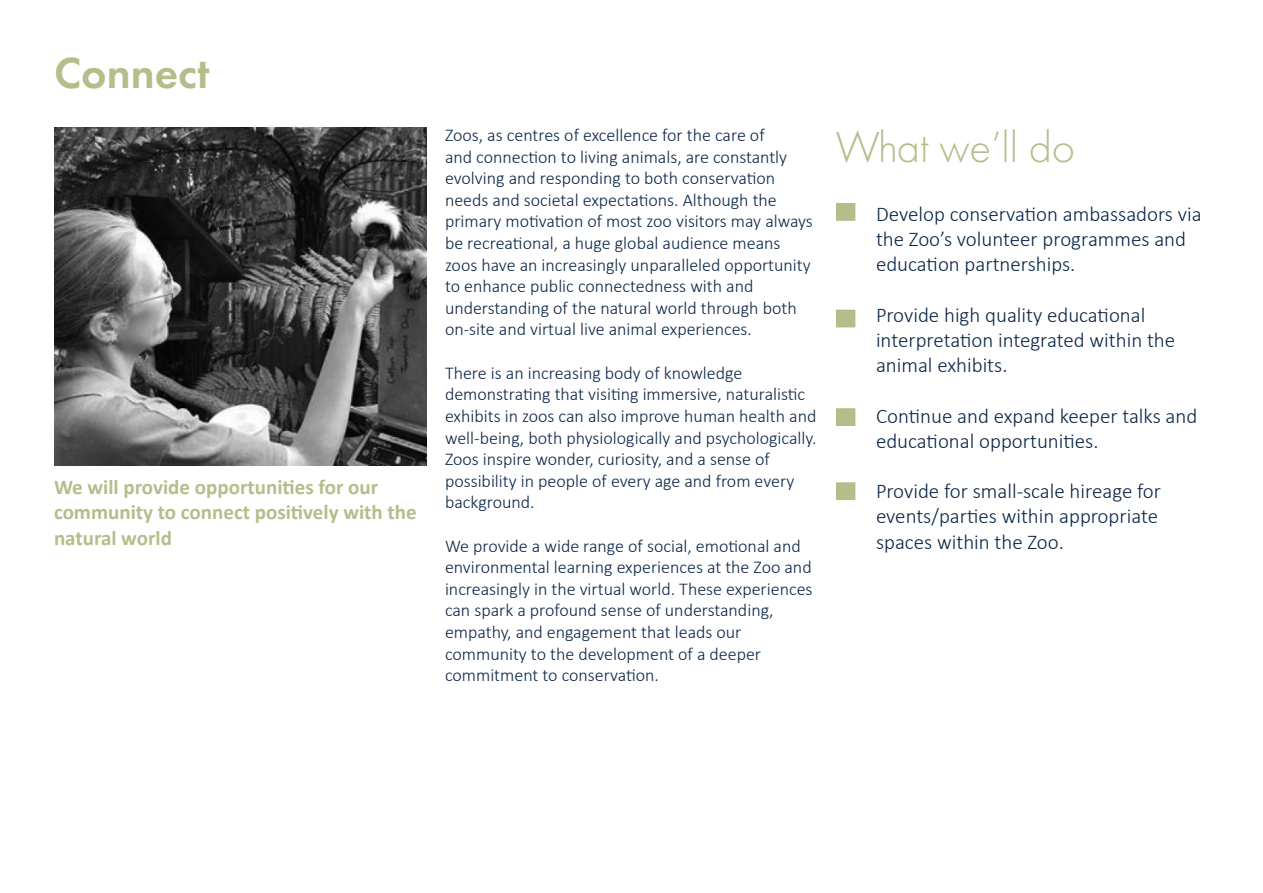
<style>
.page{position:relative;width:1263px;height:893px;background:#fff}
.page>*{position:absolute;margin:0;border:0;box-sizing:border-box;transform-origin:0 0}
.t1{font:300 45px "Futura PT";color:#b5bd8b}
.t2{font:600 45px "Futura PT";color:#b5bd8b}
.t3{font:300 21px/25.2px "Calibri";color:#0b2646}
.t4{font:700 21px/25.2px "Calibri";color:#b5bd8b}
.t5{font:300 18px/21.6px "Calibri";color:#0b2646}
</style>
<div class="page">
<img style="left:54px;top:128px;width:373px;height:338px">
<div style="left:836px;top:203px;width:19px;height:18px;background:#b5bd8b;border:2px solid #b5bd8b"></div>
<div style="left:836px;top:310px;width:19px;height:17px;background:#b5bd8b"></div>
<div style="left:836px;top:408px;width:19px;height:18px;background:#b5bd8b;border:2px solid #b5bd8b"></div>
<div style="left:836px;top:482px;width:19px;height:18px;background:#b5bd8b;border:2px solid #b5bd8b"></div>
<p class="t2" style="left:54px;top:45px;width:157px">Connect</p>
<p class="t4" style="left:54px;top:474px;width:364px">We will provide opportunities for our community to connect positively with the natural world</p>
<p class="t5" style="left:445px;top:124px;width:369px">Zoos, as centres of excellence for the care of<br>and connection to living animals, are constantly evolving and responding to both conservation needs and societal expectations. Although the primary motivation of most zoo visitors may always be recreational, a huge global audience means zoos have an increasingly unparalleled opportunity to enhance public connectedness with and understanding of the natural world through both on-site and virtual live animal experiences.</p>
<p class="t5" style="left:445px;top:362px;width:373px">There is an increasing body of knowledge demonstrating that visiting immersive, naturalistic exhibits in zoos can also improve human health and well-being, both physiologically and psychologically.</p>
<p class="t5" style="left:445px;top:448px;width:351px">Zoos inspire wonder, curiosity, and a sense of possibility in people of every age and from every background.</p>
<p class="t5" style="left:445px;top:535px;width:369px">We provide a wide range of social, emotional and environmental learning experiences at the Zoo and increasingly in the virtual world. These experiences can spark a profound sense of understanding, empathy, and engagement that leads our community to the development of a deeper commitment to conservation.</p>
<p class="t1" style="left:836px;top:121px;width:241px">What we’ll do</p>
<p class="t3" style="left:876px;top:201px;width:327px">Develop conservation ambassadors via the Zoo’s volunteer programmes and education partnerships.</p>
<p class="t3" style="left:876px;top:302px;width:301px">Provide high quality educational interpretation integrated within the animal exhibits.</p>
<p class="t3" style="left:876px;top:403px;width:323px">Continue and expand keeper talks and educational opportunities.</p>
<p class="t3" style="left:876px;top:478px;width:287px">Provide for small-scale hireage for events/parties within appropriate spaces within the Zoo.</p>
</div>
